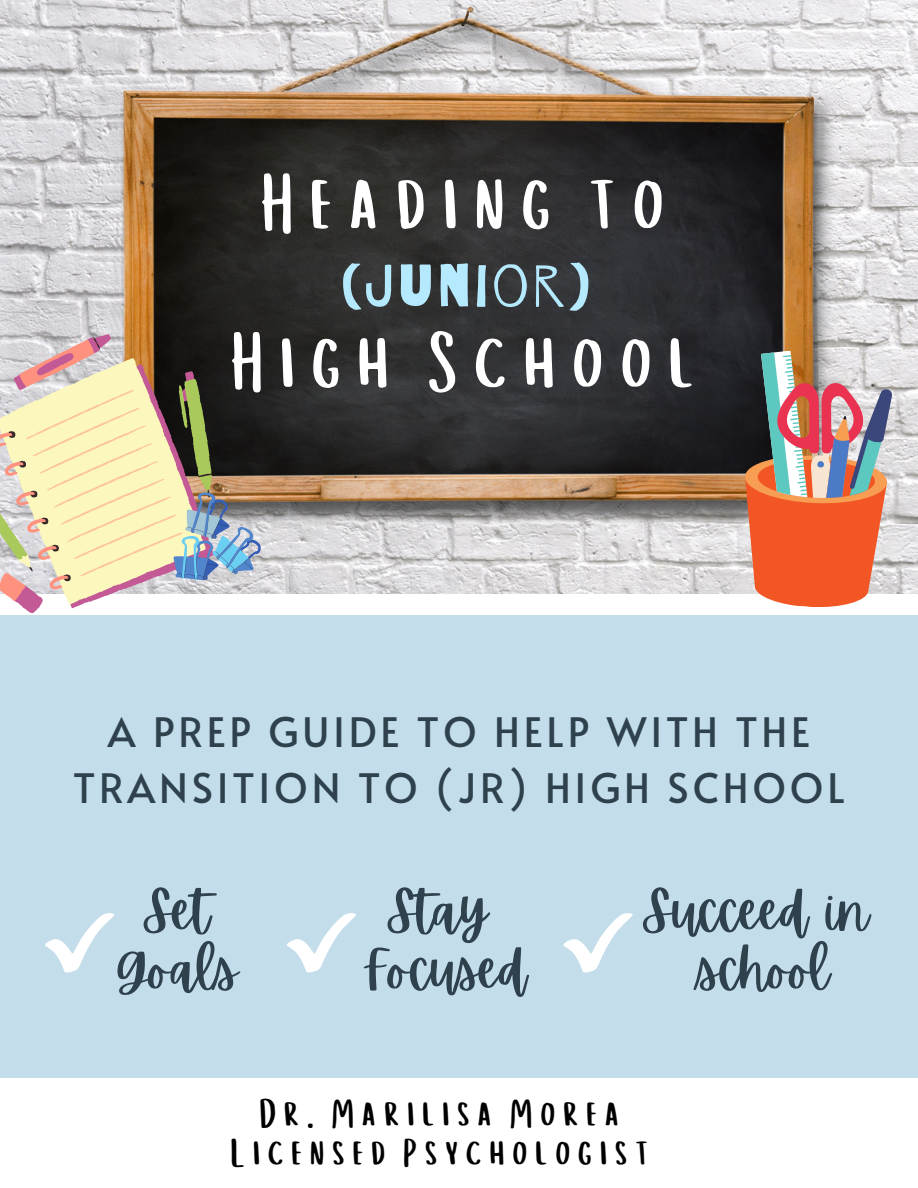
<style>
.page{position:relative;width:918px;height:1188px;background:#fff}
.page>*{position:absolute;margin:0;border:0;box-sizing:border-box;transform-origin:0 0}
.t1{font:85.5px "Cup Cakes";color:#fff}
.t2{font:58.5px "Barrio";letter-spacing:.05em;color:#b5e9fe}
.t3{font:54px "Apricots";color:#2e414d}
.t4{font:40.5px/56.2px "Alata";letter-spacing:.095em;color:#2e414d;text-align:center}
.t5{font:40.5px "Cup Cakes";color:#000}
</style>
<div class="page">
<img style="left:0;top:0;width:918px;height:594px">
<div style="left:0;top:615px;width:918px;height:463px;background:#c3ddeb"></div>
<svg style="left:45px;top:913px;width:69px;height:60px"></svg>
<svg style="left:287px;top:913px;width:69px;height:60px"></svg>
<svg style="left:563px;top:913px;width:70px;height:60px"></svg>
<svg style="left:740px;top:349px;width:153px;height:258px;background:#c2826f"></svg>
<svg style="left:0;top:306px;width:261px;height:308px"></svg>
<svg style="left:171px;top:348px;width:67px;height:41px"></svg>
<svg style="left:0;top:357px;width:213px;height:249px;fill:#1a1917"></svg>
<svg style="left:0;top:339px;width:171px;height:266px;background:#cfb7ab"></svg>
<svg style="left:35px;top:352px;width:41px;height:25px"></svg>
<svg style="left:93px;top:337px;width:8px;height:13px"></svg>
<svg style="left:0;top:389px;width:261px;height:203px;background:#c7c1a1"></svg>
<p class="t1" style="left:262px;top:148px;width:423px">Heading to</p>
<p class="t2" style="left:341px;top:255px;width:251px">(JUNIOR)</p>
<p class="t1" style="left:232px;top:307px;width:483px">High School</p>
<p class="t4" style="left:73px;top:702px;width:773px">A PREP GUIDE TO HELP WITH THE<br>TRANSITION TO (JR) HIGH SCHOOL</p>
<p class="t3" style="left:143px;top:880px;width:69px">Set</p>
<p class="t3" style="left:115px;top:938px;width:124px">Goals</p>
<p class="t3" style="left:387px;top:880px;width:102px">Stay</p>
<p class="t3" style="left:363px;top:938px;width:166px">Focused</p>
<p class="t3" style="left:642px;top:880px;width:228px">Succeed in</p>
<p class="t3" style="left:698px;top:938px;width:133px">school</p>
<p class="t5" style="left:260px;top:1088px;width:370px">Dr. Marilisa Morea</p>
<p class="t5" style="left:232px;top:1126px;width:427px">Licensed Psychologist</p>
</div>
